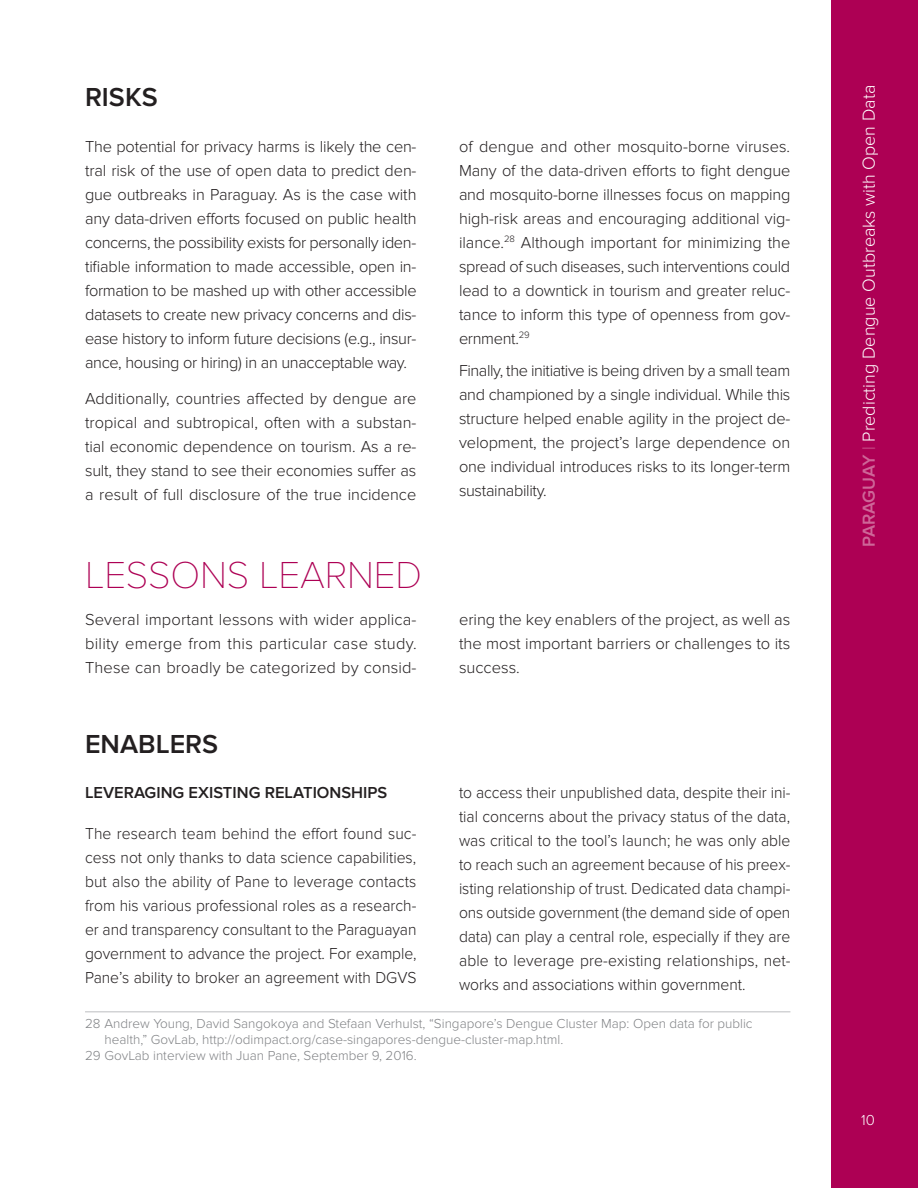
<style>
.page{position:relative;width:918px;height:1188px;background:#fff}
.page>*{position:absolute;margin:0;border:0;box-sizing:border-box;transform-origin:0 0}
.t1{font:100 39px "Proxima Nova T";letter-spacing:-.005em;color:#ad0054}
.t2{font:600 27px "Proxima Nova";color:#231f20}
.t3{font:300 18px "Proxima Nova";color:#fff}
.t4{font:300 16.5px/24px "Proxima Nova";letter-spacing:-.005em;color:#231f20;text-align:justify}
.t5{font:300 16.5px/24px "Proxima Nova";letter-spacing:-.005em;color:#231f20;text-align:justify;scale:.95 1}
.t6{font:600 16.5px "Proxima Nova";color:#231f20}
.t7{font:300 15px "Proxima Nova";color:#fff}
.e-footnote-text{font:300 13.5px/16.2px "Proxima Nova";color:#808285}
.s1{font-weight:600;color:#ce6698}
.s2{color:#ce6698}
</style>
<div class="page">
<div style="left:832px;top:0;width:86px;height:1188px;background:#ad0054"></div>
<hr style="left:85px;top:1011px;width:705px;height:1px;background:#bcbdc0">
<p class="t2" style="left:85px;top:82px;width:74px">RISKS</p>
<p class="t4" style="left:85px;top:134px;width:333px">The potential for privacy harms is likely the cen&shy;tral risk of the use of open data to predict den&shy;gue outbreaks in Paraguay. As is the case with any data-driven efforts focused on public health concerns, the possibility exists for personally iden&shy;tifiable information to made accessible, open in&shy;formation to be mashed up with other accessible datasets to create new privacy concerns and dis&shy;ease history to inform future decisions (e.g., insur&shy;ance, housing or hiring) in an unacceptable way.</p>
<p class="t4" style="left:85px;top:387px;width:333px">Additionally, countries affected by dengue are tropical and subtropical, often with a substan&shy;tial economic dependence on tourism. As a re&shy;sult, they stand to see their economies suffer as a result of full disclosure of the true incidence</p>
<p class="t4" style="left:459px;top:134px;width:333px">of dengue and other mosquito-borne viruses.<br>Many of the data-driven efforts to fight dengue and mosquito-borne illnesses focus on mapping high-risk areas and encouraging additional vig&shy;ilance.<sup>28</sup> Although important for minimizing the spread of such diseases, such interventions could lead to a downtick in tourism and greater reluc&shy;tance to inform this type of openness from gov&shy;ernment.<sup>29</sup></p>
<p class="t4" style="left:459px;top:359px;width:333px">Finally, the initiative is being driven by a small team and championed by a single individual. While this structure helped enable agility in the project de&shy;velopment, the project’s large dependence on one individual introduces risks to its longer-term sustainability.</p>
<p class="t1" style="left:85px;top:553px;width:339px">LESSONS LEARNED</p>
<p class="t4" style="left:85px;top:607px;width:333px">Several important lessons with wider applica&shy;bility emerge from this particular case study.<br>These can broadly be categorized by consid-</p>
<p class="t4" style="left:459px;top:607px;width:333px">ering the key enablers of the project, as well as the most important barriers or challenges to its success.</p>
<p class="t2" style="left:85px;top:729px;width:135px">ENABLERS</p>
<p class="t6" style="left:85px;top:783px;width:304px">LEVERAGING EXISTING RELATIONSHIPS</p>
<p class="t5" style="left:85px;top:822px;width:351px">The research team behind the effort found suc&shy;cess not only thanks to data science capabilities, but also the ability of Pane to leverage contacts from his various professional roles as a research&shy;er and transparency consultant to the Paraguayan government to advance the project. For example, Pane’s ability to broker an agreement with DGVS</p>
<p class="t5" style="left:459px;top:781px;width:350px">to access their unpublished data, despite their ini&shy;tial concerns about the privacy status of the data, was critical to the tool’s launch; he was only able to reach such an agreement because of his preex&shy;isting relationship of trust. Dedicated data champi&shy;ons outside government (the demand side of open data) can play a central role, especially if they are able to leverage pre-existing relationships, net&shy;works and associations within government.</p>
<p class="e-footnote-text" style="left:105px;top:1016px;width:650px;text-indent:-20px">28 Andrew Young, David Sangokoya and Stefaan Verhulst, “Singapore’s Dengue Cluster Map: Open data for public health,” GovLab, http://odimpact.org/case-singapores-dengue-cluster-map.html.</p>
<p class="e-footnote-text" style="left:85px;top:1048px;width:333px">29 GovLab interview with Juan Pane, September 9, 2016.</p>
<p class="t3" style="left:859px;top:547px;width:464px;rotate:-90deg"><span class="s1">PARAGUAY</span> <span class="s2">|</span> Predicting Dengue Outbreaks with Open Data</p>
<p class="t7" style="left:861px;top:1111px;width:15px">10</p>
</div>
